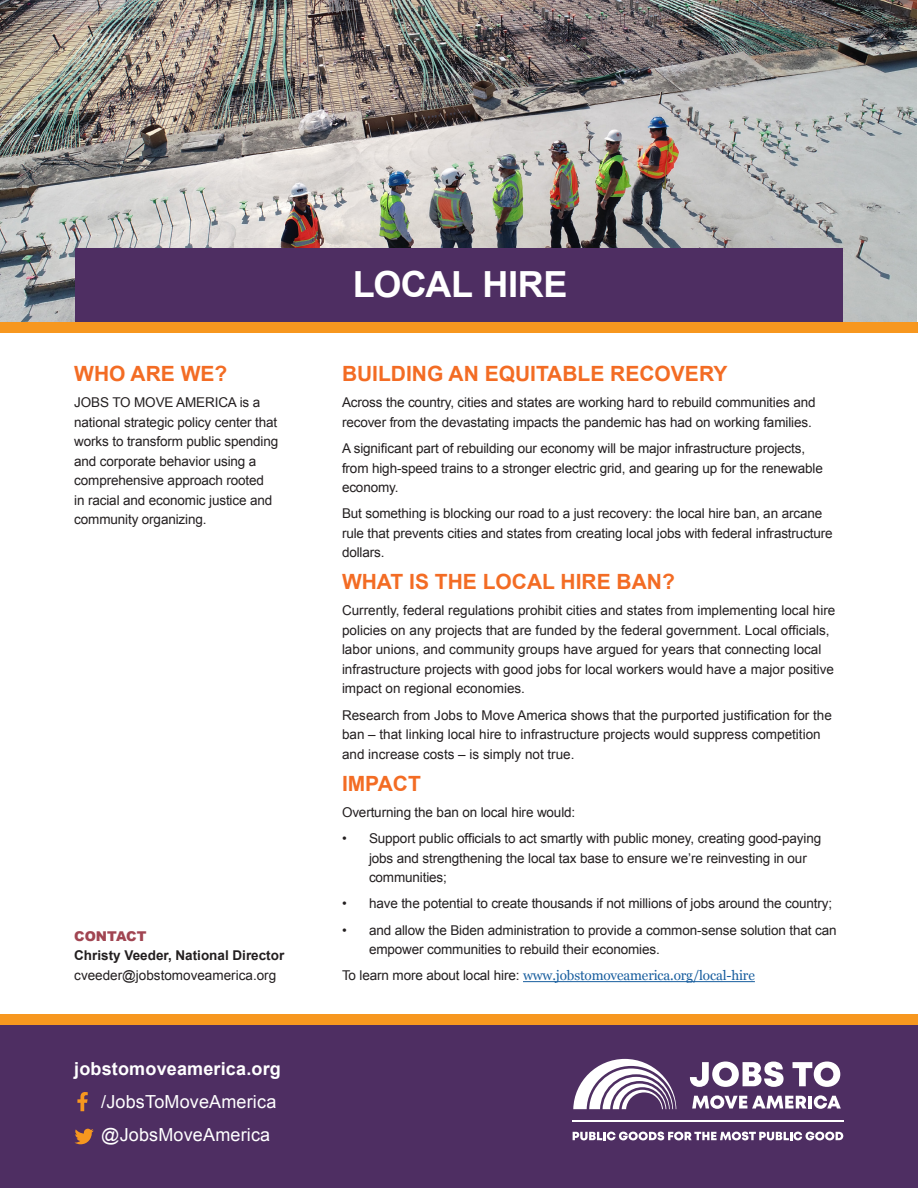
<style>
.page{position:relative;width:918px;height:1188px;background:#fff}
.page>*{position:absolute;margin:0;border:0;box-sizing:border-box;transform-origin:0 0}
.t1{font:700 36px "Arial";letter-spacing:-.01em;color:#fff}
.t2{font:700 21px "Arial";color:#f36c24}
.t3{font:18px "Arial";letter-spacing:.01em;color:#fff}
.t4{font:700 18px "Arial";letter-spacing:.01em;color:#fff}
.t5{font:13.5px/19.5px "Arial";letter-spacing:-.01em;color:#231f20}
.t6{font:13.5px "Georgia";letter-spacing:-.01em;color:#175d9e}
.t7{font:700 13.5px "Arial";color:#231f20}
.t8{font:900 13.5px "Arial";color:#a14552}
.s1{font-family:"Arial";color:#231f20}
</style>
<div class="page">
<img style="left:0;top:0;width:917px;height:322px">
<div style="left:0;top:1020px;width:918px;height:168px;background:#4e2e62"></div>
<div style="left:0;top:1014px;width:918px;height:11px;background:#f7971f"></div>
<hr style="left:523px;top:981px;width:232px;height:1px;background:#175d9e">
<svg style="left:573px;top:1059px;width:103px;height:50px"></svg>
<hr style="left:573px;top:1120px;width:271px;height:2px;background:#fff">
<svg style="left:690px;top:1062px;width:94px;height:25px"></svg>
<svg style="left:793px;top:1062px;width:47px;height:25px"></svg>
<svg style="left:692px;top:1095px;width:115px;height:14px"></svg>
<hr style="left:808px;top:1096px;width:4px;height:13px;background:#fff">
<svg style="left:814px;top:1095px;width:27px;height:14px"></svg>
<svg style="left:573px;top:1132px;width:270px;height:8px"></svg>
<div style="left:75px;top:248px;width:768px;height:75px;background:#4e2e62"></div>
<div style="left:0;top:322px;width:918px;height:10px;background:#f7971f"></div>
<svg style="left:75px;top:1129px;width:19px;height:15px"></svg>
<svg style="left:77px;top:1092px;width:11px;height:19px"></svg>
<p class="t2" style="left:74px;top:360px;width:155px">WHO ARE WE?</p>
<p class="t5" style="left:74px;top:393px;width:206px">JOBS TO MOVE AMERICA is a national strategic policy center that works to transform public spending and corporate behavior using a comprehensive approach rooted<br>in racial and economic justice and community organizing.</p>
<p class="t8" style="left:74px;top:926px;width:74px">CONTACT</p>
<p class="t7" style="left:74px;top:946px;width:212px">Christy Veeder, National Director</p>
<p class="t5" style="left:74px;top:965px;width:204px">cveeder@jobstomoveamerica.org</p>
<p class="t4" style="left:74px;top:1057px;width:208px">jobstomoveamerica.org</p>
<p class="t3" style="left:101px;top:1090px;width:177px">/JobsToMoveAmerica</p>
<p class="t3" style="left:101px;top:1123px;width:171px">@JobsMoveAmerica</p>
<p class="t1" style="left:353px;top:261px;width:216px">LOCAL HIRE</p>
<p class="t2" style="left:342px;top:360px;width:387px">BUILDING AN EQUITABLE RECOVERY</p>
<p class="t5" style="left:342px;top:393px;width:475px">Across the country, cities and states are working hard to rebuild communities and recover from the devastating impacts the pandemic has had on working families.</p>
<p class="t5" style="left:342px;top:439px;width:483px">A significant part of rebuilding our economy will be major infrastructure projects, from high-speed trains to a stronger electric grid, and gearing up for the renewable economy.</p>
<p class="t5" style="left:342px;top:504px;width:492px">But something is blocking our road to a just recovery: the local hire ban, an arcane rule that prevents cities and states from creating local jobs with federal infrastructure dollars.</p>
<p class="t2" style="left:342px;top:568px;width:334px">WHAT IS THE LOCAL HIRE BAN?</p>
<p class="t5" style="left:342px;top:601px;width:495px">Currently, federal regulations prohibit cities and states from implementing local hire policies on any projects that are funded by the federal government. Local officials, labor unions, and community groups have argued for years that connecting local infrastructure projects with good jobs for local workers would have a major positive impact on regional economies.</p>
<p class="t5" style="left:342px;top:705px;width:491px">Research from Jobs to Move America shows that the purported justification for the ban – that linking local hire to infrastructure projects would suppress competition and increase costs – is simply not true.</p>
<p class="t2" style="left:342px;top:769px;width:80px">IMPACT</p>
<p class="t5" style="left:342px;top:803px;width:235px">Overturning the ban on local hire would:</p>
<p class="t5" style="left:369px;top:829px;width:454px;text-indent:-27px">• Support public officials to act smartly with public money, creating good-paying jobs and strengthening the local tax base to ensure we’re reinvesting in our communities;</p>
<p class="t5" style="left:342px;top:894px;width:492px">• have the potential to create thousands if not millions of jobs around the country;</p>
<p class="t5" style="left:369px;top:920px;width:469px;text-indent:-27px">• and allow the Biden administration to provide a common-sense solution that can empower communities to rebuild their economies.</p>
<p class="t6" style="left:342px;top:966px;width:414px"><span class="s1">To learn more about local hire:</span> www.jobstomoveamerica.org/local-hire</p>
</div>
